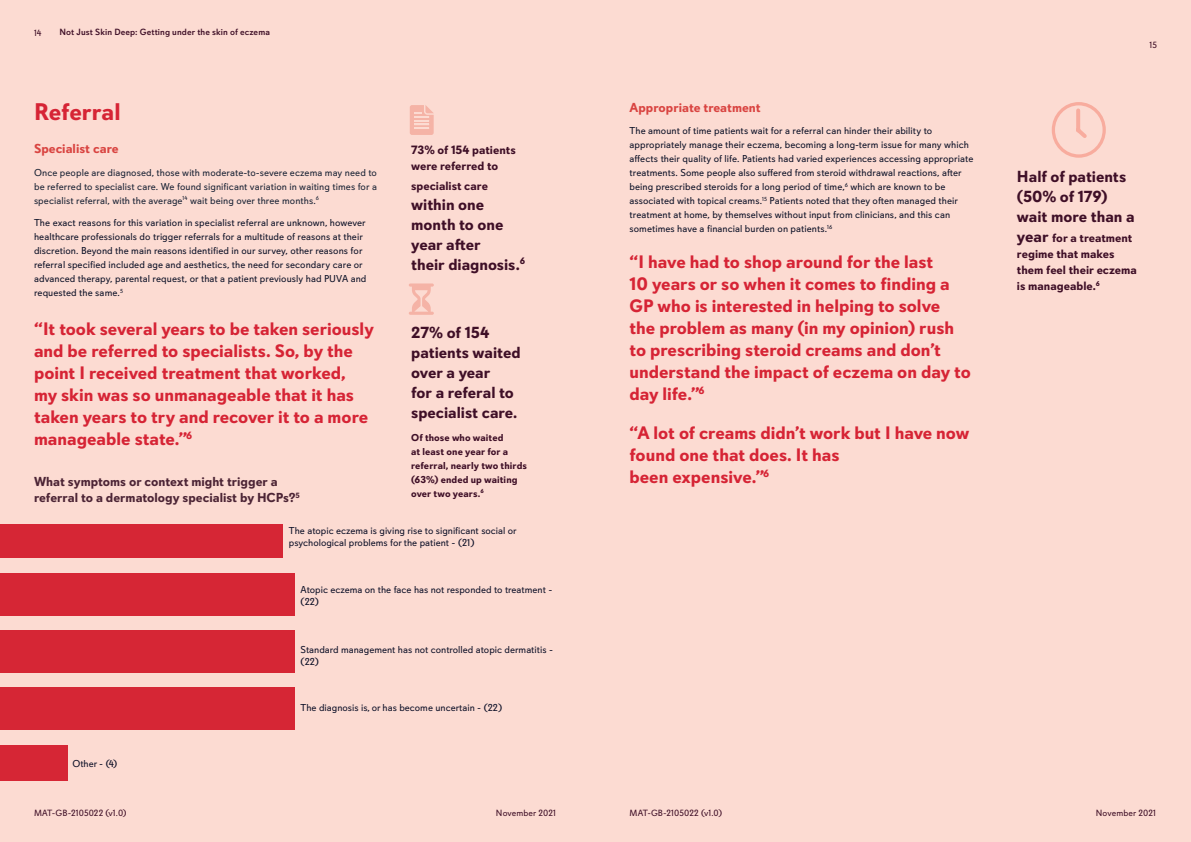
<style>
.page{position:relative;width:1191px;height:842px;background:#fcdbd2}
.page>*{position:absolute;margin:0;border:0;box-sizing:border-box;transform-origin:0 0}
.Subhead{font:700 24px "Davis Sans";color:#d62435}
.Quote_2{font:700 18px/22px "Davis Sans";color:#d62435}
.Infographic_2_maroon{font:700 16px/20px "Davis Sans";color:#3f0f27}
.Infographic_2{font:700 16px/20px "Davis Sans";color:#3f0f27}
.Question{font:700 13px/16px "Davis Sans";color:#4c2435}
.Subhead_2{font:700 13px "Davis Sans";color:#d94441}
.Infographic_2-2{font:700 12px/16px "Davis Sans";color:#3f0f27}
.Infographic_2_maroon-2{font:700 12px/16px "Davis Sans";color:#3f0f27}
.Body{font:10px/14px "Davis Sans";letter-spacing:.005em;color:#0c1127}
.t1{font:10px/12px "Davis Sans";color:#0e1128}
.Subhead_2-2{font:10px/14px "Davis Sans";letter-spacing:.005em;color:#1a2335;text-align:justify}
.Body-2{font:700 10px/14px "Davis Sans";letter-spacing:.01em;color:#3f0f27}
.t2{font:9px "Davis Sans";letter-spacing:.01em;color:#3f0f27}
.t3{font:500 9px "Davis Sans";letter-spacing:.01em;color:#3f0f27}
.s1{font-size:16px}
</style>
<div class="page">
<div style="left:0;top:745px;width:67px;height:35px;background:#d62635"></div>
<div style="left:0;top:524px;width:283px;height:34px;background:#d62635"></div>
<div style="left:0;top:573px;width:294px;height:42px;background:#d62635"></div>
<div style="left:0;top:630px;width:294px;height:43px;background:#d62635"></div>
<div style="left:0;top:687px;width:294px;height:43px;background:#d62635"></div>
<svg style="left:409px;top:283px;width:25px;height:32px"></svg>
<svg style="left:410px;top:105px;width:24px;height:30px"></svg>
<svg style="left:1051px;top:102px;width:54px;height:56px"></svg>
<p class="t2" style="left:34px;top:28px;width:9px">14</p>
<p class="t3" style="left:60px;top:27px;width:212px">Not Just Skin Deep: Getting under the skin of eczema</p>
<p class="Subhead" style="left:34px;top:97px;width:88px">Referral</p>
<p class="Subhead_2" style="left:34px;top:141px;width:86px">Specialist care</p>
<p class="Subhead_2-2" style="left:34px;top:165px;width:344px">Once people are diagnosed, those with moderate-to-severe eczema may need to be referred to specialist care. We found significant variation in waiting times for a specialist referral, with the average<sup>14</sup> wait being over three months.<sup>6</sup></p>
<p class="Body" style="left:34px;top:216px;width:334px">The exact reasons for this variation in specialist referral are unknown, however healthcare professionals do trigger referrals for a multitude of reasons at their discretion. Beyond the main reasons identified in our survey, other reasons for referral specified included age and aesthetics, the need for secondary care or advanced therapy, parental request, or that a patient previously had PUVA and requested the same.<sup>5</sup></p>
<p class="Quote_2" style="left:34px;top:318px;width:341px">“It took several years to be taken seriously and be referred to specialists. So, by the point I received treatment that worked,<br>my skin was so unmanageable that it has taken years to try and recover it to a more manageable state.”<sup>6</sup></p>
<p class="Question" style="left:34px;top:474px;width:267px">What symptoms or context might trigger a referral to a dermatology specialist by HCPs?<sup>5</sup></p>
<p class="Infographic_2_maroon-2" style="left:411px;top:142px;width:106px">73% of 154 patients were referred to</p>
<p class="Infographic_2_maroon-2" style="left:411px;top:178px;width:78px">specialist care</p>
<p class="Infographic_2_maroon" style="left:411px;top:194px;width:116px">within one month to one year after<br>their diagnosis.<sup>6</sup></p>
<p class="Infographic_2_maroon" style="left:411px;top:323px;width:111px">27% of 154 patients waited over a year<br>for a referal to specialist care.</p>
<p class="Body-2" style="left:411px;top:430px;width:117px">Of those who waited<br>at least one year for a referral, nearly two thirds (63%) ended up waiting over two years.<sup>6</sup></p>
<p class="t1" style="left:289px;top:524px;width:229px">The atopic eczema is giving rise to significant social or psychological problems for the patient - (21)</p>
<p class="t1" style="left:301px;top:584px;width:253px">Atopic eczema on the face has not responded to treatment - (22)</p>
<p class="t1" style="left:301px;top:644px;width:254px">Standard management has not controlled atopic dermatitis - (22)</p>
<p class="t1" style="left:72px;top:758px;width:46px">Other - (4)</p>
<p class="t1" style="left:301px;top:702px;width:203px">The diagnosis is, or has become uncertain - (22)</p>
<p class="Subhead_2" style="left:629px;top:100px;width:133px">Appropriate treatment</p>
<p class="Body" style="left:629px;top:124px;width:345px">The amount of time patients wait for a referral can hinder their ability to appropriately manage their eczema, becoming a long-term issue for many which affects their quality of life. Patients had varied experiences accessing appropriate treatments. Some people also suffered from steroid withdrawal reactions, after being prescribed steroids for a long period of time,<sup>6</sup> which are known to be associated with topical creams.<sup>15</sup> Patients noted that they often managed their treatment at home, by themselves without input from clinicians, and this can sometimes have a financial burden on patients.<sup>16</sup></p>
<p class="Quote_2" style="left:629px;top:251px;width:343px">“I have had to shop around for the last<br>10 years or so when it comes to finding a GP who is interested in helping to solve<br>the problem as many (in my opinion) rush to prescribing steroid creams and don’t understand the impact of eczema on day to day life.”<sup>6</sup></p>
<p class="Quote_2" style="left:629px;top:422px;width:341px">“A lot of creams didn’t work but I have now found one that does. It has<br>been expensive.”<sup>6</sup></p>
<p class="t2" style="left:1149px;top:40px;width:9px">15</p>
<p class="Infographic_2" style="left:1017px;top:167px;width:119px">Half of patients (50% of 179) wait more than a</p>
<p class="Infographic_2-2" style="left:1017px;top:230px;width:121px"><span class="s1">year</span> for a treatment regime that makes them feel their eczema is manageable.<sup>6</sup></p>
<p class="t2" style="left:34px;top:808px;width:94px">MAT-GB-2105022 (v1.0)</p>
<p class="t2" style="left:496px;top:808px;width:62px">November 2021</p>
<p class="t2" style="left:504px;top:808px;width:62px">November 2021</p>
<p class="t2" style="left:629px;top:808px;width:94px">MAT-GB-2105022 (v1.0)</p>
<p class="t2" style="left:1095px;top:808px;width:62px">November 2021</p>
<p class="t2" style="left:1099px;top:808px;width:62px">November 2021</p>
</div>
